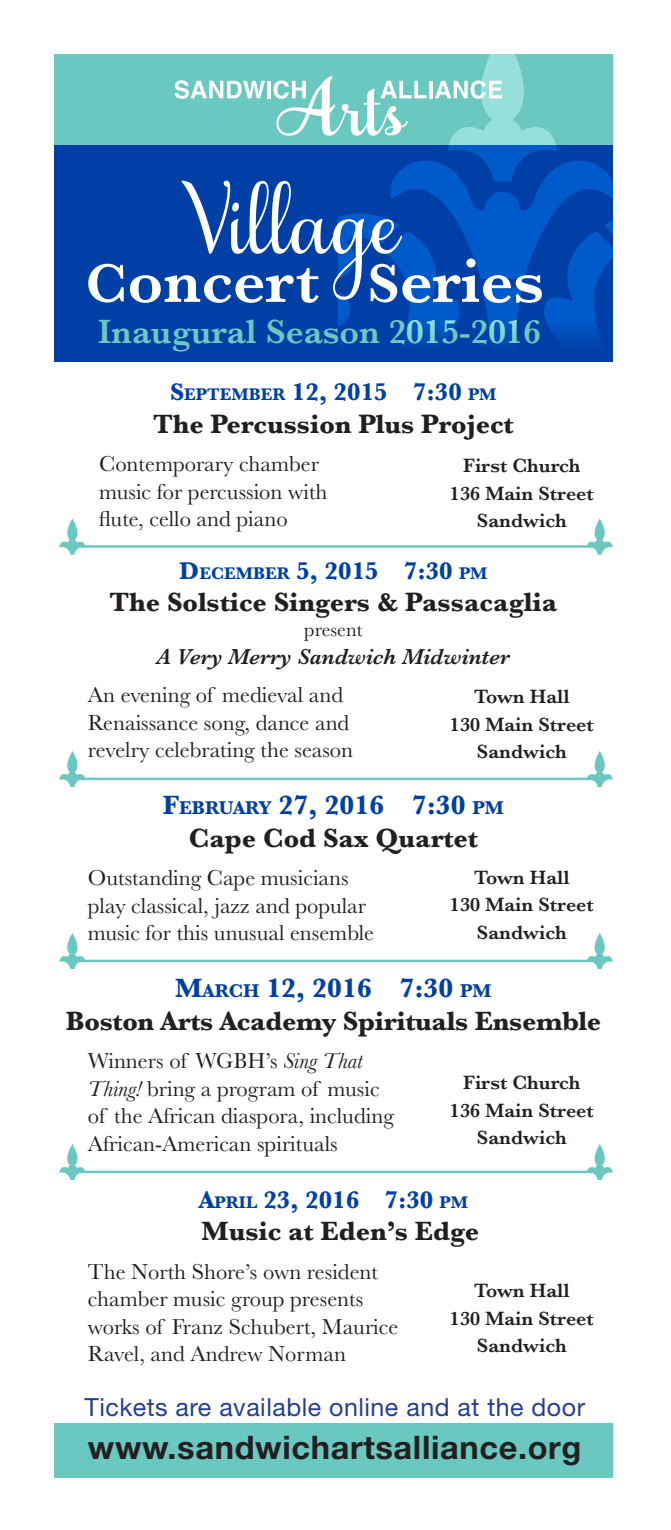
<style>
.page{position:relative;width:671px;height:1530px;background:#fff}
.page>*{position:absolute;margin:0;border:0;box-sizing:border-box;transform-origin:0 0}
.t1{font:120.25px "Samantha Upright";color:#fff}
.t2{font:600 64px "Baskerville";color:#fff}
.t3{font:600 35px "Baskerville";color:#6bc8c0}
.t4{font:700 32.5px "Helvetica Neue LT Std";letter-spacing:.02em;color:#231f20}
.t5{font:700 27.5px "Baskerville";color:#231f20}
.t6{font:700 27.5px "Baskerville";color:#0040a6}
.t7{font:700 25px "Baskerville";color:#0040a6}
.t8{font:25px "Helvetica Neue LT Std";letter-spacing:.02em;color:#253f8e}
.t9{font:22.5px/27.5px "Baskerville";color:#231f20}
.t10{font:italic 600 22.5px "Baskerville";color:#231f20}
.t11{font:600 20px/27.5px "Baskerville";color:#231f20;text-align:center}
.t12{font:20px "Baskerville";color:#231f20}
.s1{font-size:56.5px}
.s2{font-size:17.5px}
.s3{font-size:19.25px}
.s4{font-style:italic}
</style>
<div class="page">
<div style="left:54px;top:144px;width:558px;height:218px;background:#0040a6"></div>
<div style="left:54px;top:54px;width:558px;height:90px;background:#6bc8c0"></div>
<div style="left:54px;top:1424px;width:558px;height:54px;background:#6bc8c0"></div>
<svg style="left:174px;top:80px;width:91px;height:19px"></svg>
<hr style="left:267px;top:81px;width:3px;height:17px;background:#fff">
<svg style="left:273px;top:54px;width:339px;height:289px"></svg>
<svg style="left:59px;top:519px;width:26px;height:36px"></svg>
<svg style="left:587px;top:519px;width:25px;height:36px"></svg>
<hr style="left:74px;top:545px;width:525px;height:3px;background:#6bc8c0">
<svg style="left:59px;top:751px;width:26px;height:36px"></svg>
<svg style="left:586px;top:751px;width:26px;height:36px"></svg>
<hr style="left:74px;top:778px;width:525px;height:2px;background:#6bc8c0">
<svg style="left:59px;top:933px;width:26px;height:36px"></svg>
<svg style="left:586px;top:933px;width:26px;height:36px"></svg>
<hr style="left:74px;top:960px;width:525px;height:2px;background:#6bc8c0">
<svg style="left:59px;top:1144px;width:26px;height:36px"></svg>
<svg style="left:586px;top:1144px;width:26px;height:36px"></svg>
<hr style="left:74px;top:1171px;width:525px;height:2px;background:#6bc8c0">
<p class="t1" style="left:182px;top:141px;width:220px">Village</p>
<p class="t3" style="left:98px;top:308px;width:444px">Inaugural Season 2015-2016</p>
<p class="t2" style="left:85px;top:236px;width:459px"><span class="s1">C</span>oncert <span class="s1">S</span>eries</p>
<p class="t7" style="left:170px;top:375px;width:327px">S<span class="s2">EPTEMBER</span> 12, 2015 7:30 <span class="s2">PM</span></p>
<p class="t5" style="left:153px;top:405px;width:361px">The Percussion Plus Project</p>
<p class="t9" style="left:99px;top:451px;width:230px">Contemporary chamber music for percussion with flute, cello and piano</p>
<p class="t7" style="left:179px;top:553px;width:309px">D<span class="s2">ECEMBER</span> 5, 2015 7:30 <span class="s2">PM</span></p>
<p class="t5" style="left:109px;top:583px;width:448px">The Solstice Singers &amp; Passacaglia</p>
<p class="t12" style="left:304px;top:617px;width:60px">present</p>
<p class="t10" style="left:157px;top:641px;width:354px">A Very Merry Sandwich Midwinter</p>
<p class="t9" style="left:88px;top:682px;width:266px">An evening of medieval and<br>Renaissance song, dance and revelry celebrating the season</p>
<p class="t6" style="left:163px;top:786px;width:342px">F<span class="s3">EBRUARY</span> 27, 2016 7:30 <span class="s3">PM</span></p>
<p class="t5" style="left:189px;top:819px;width:290px">Cape Cod Sax Quartet</p>
<p class="t9" style="left:88px;top:865px;width:287px">Outstanding Cape musicians play classical, jazz and popular music for this unusual ensemble</p>
<p class="t6" style="left:175px;top:969px;width:317px">M<span class="s3">ARCH</span> 12, 2016 7:30 <span class="s3">PM</span></p>
<p class="t5" style="left:66px;top:1002px;width:536px">Boston Arts Academy Spirituals Ensemble</p>
<p class="t9" style="left:88px;top:1048px;width:307px">Winners of WGBH’s <span class="s4">Sing That<br>Thing!</span> bring a program of music of the African diaspora, including<br>African-American spirituals</p>
<p class="t7" style="left:198px;top:1182px;width:271px">A<span class="s2">PRIL</span> 23, 2016 7:30 <span class="s2">PM</span></p>
<p class="t5" style="left:201px;top:1212px;width:279px">Music at Eden’s Edge</p>
<p class="t9" style="left:88px;top:1258px;width:312px">The North Shore’s own resident chamber music group presents works of Franz Schubert, Maurice<br>Ravel, and Andrew Norman</p>
<p class="t11" style="left:449px;top:452px;width:145px">First Church<br>136 Main Street<br>Sandwich</p>
<p class="t11" style="left:449px;top:683px;width:145px">Town Hall<br>130 Main Street<br>Sandwich</p>
<p class="t11" style="left:449px;top:863px;width:145px">Town Hall<br>130 Main Street<br>Sandwich</p>
<p class="t11" style="left:449px;top:1069px;width:145px">First Church<br>136 Main Street<br>Sandwich</p>
<p class="t11" style="left:449px;top:1277px;width:145px">Town Hall<br>130 Main Street<br>Sandwich</p>
<p class="t8" style="left:84px;top:1392px;width:501px">Tickets are available online and at the door</p>
<p class="t4" style="left:88px;top:1428px;width:494px">www.sandwichartsalliance.org</p>
</div>
